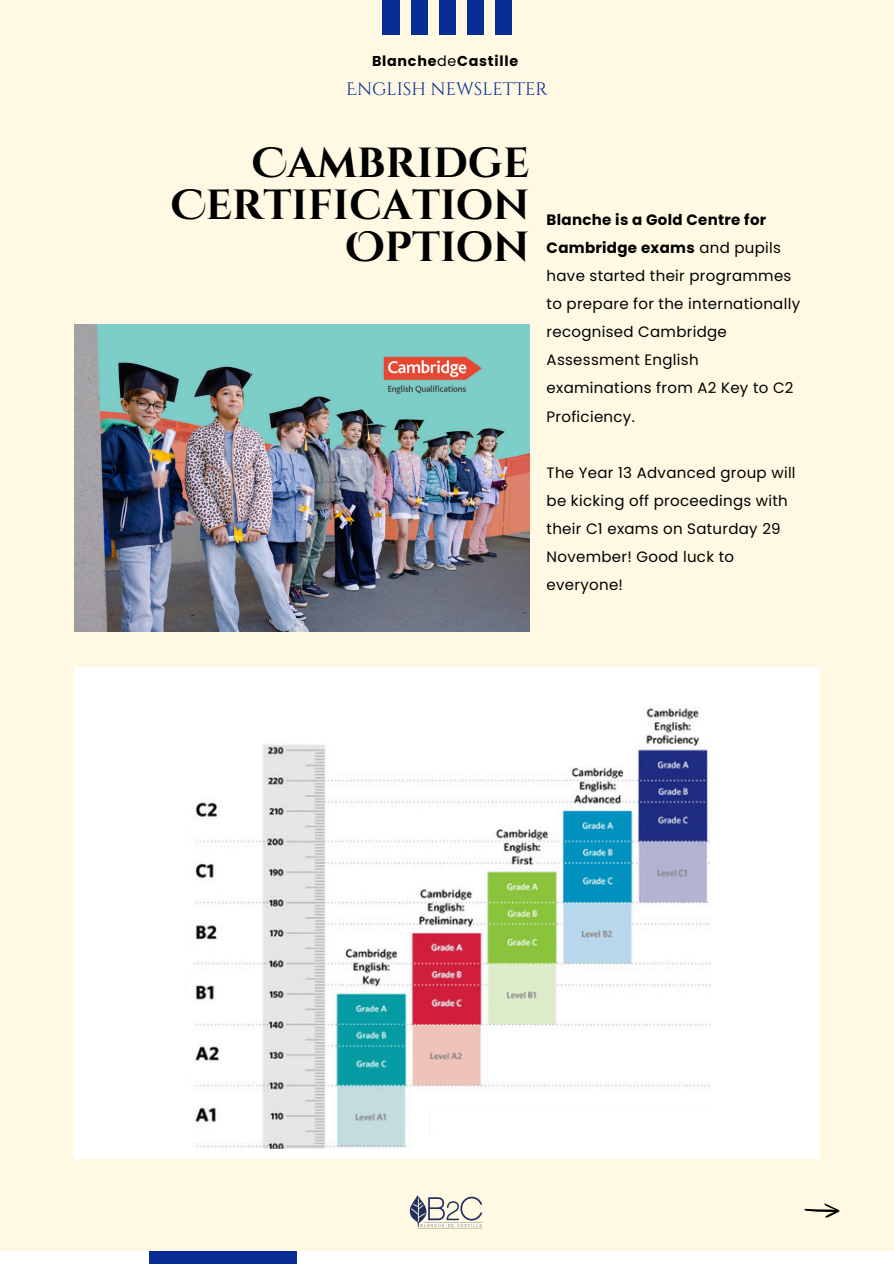
<style>
.page{position:relative;width:894px;height:1264px;background:#fff}
.page>*{position:absolute;margin:0;border:0;box-sizing:border-box;transform-origin:0 0}
.t1{font:700 42px/41.7px "Cinzel Decorative";color:#000;text-align:right}
.t2{font:18px "Cinzel Decorative";color:#082e96}
.t3{font:15px/28.2px "Poppins";letter-spacing:.02em;color:#000}
.t4{font:700 14.25px "Poppins";letter-spacing:.05em;color:#000}
.s1{font-weight:400}
.s2{font-weight:700}
</style>
<div class="page">
<div style="left:0;top:0;width:893px;height:1263px;background:#fff9e4"></div>
<div style="left:74px;top:667px;width:745px;height:491px;background:#fff"></div>
<img style="left:193px;top:708px;width:517px;height:440px">
<img style="left:74px;top:324px;width:455px;height:308px">
<div style="left:0;top:1251px;width:893px;height:12px;background:#fff"></div>
<svg style="left:804px;top:1203px;width:35px;height:14px"></svg>
<img style="left:409px;top:1195px;width:74px;height:34px">
<div style="left:382px;top:0;width:18px;height:35px;background:#082e96"></div>
<div style="left:439px;top:0;width:17px;height:35px;background:#082e96"></div>
<div style="left:411px;top:0;width:17px;height:35px;background:#082e96"></div>
<div style="left:467px;top:0;width:17px;height:35px;background:#082e96"></div>
<div style="left:495px;top:0;width:17px;height:35px;background:#082e96"></div>
<div style="left:149px;top:1251px;width:147px;height:12px;background:#082e96"></div>
<p class="t4" style="left:372px;top:51px;width:147px">Blanche<span class="s1">de</span>Castille</p>
<p class="t2" style="left:346px;top:77px;width:203px">ENGLISH NEWSLETTER</p>
<h1 class="t1" style="left:171px;top:144px;width:360px">CAMBRIDGE<br>CERTIFICATION<br>OPTION</h1>
<p class="t3" style="left:546px;top:205px;width:255px"><span class="s2">Blanche is a Gold Centre for<br>Cambridge exams</span> and pupils have started their programmes to prepare for the internationally recognised Cambridge<br>Assessment English examinations from A2 Key to C2<br>Proficiency.</p>
<p class="t3" style="left:546px;top:458px;width:250px">The Year 13 Advanced group will be kicking off proceedings with their C1 exams on Saturday 29<br>November! Good luck to everyone!</p>
</div>
